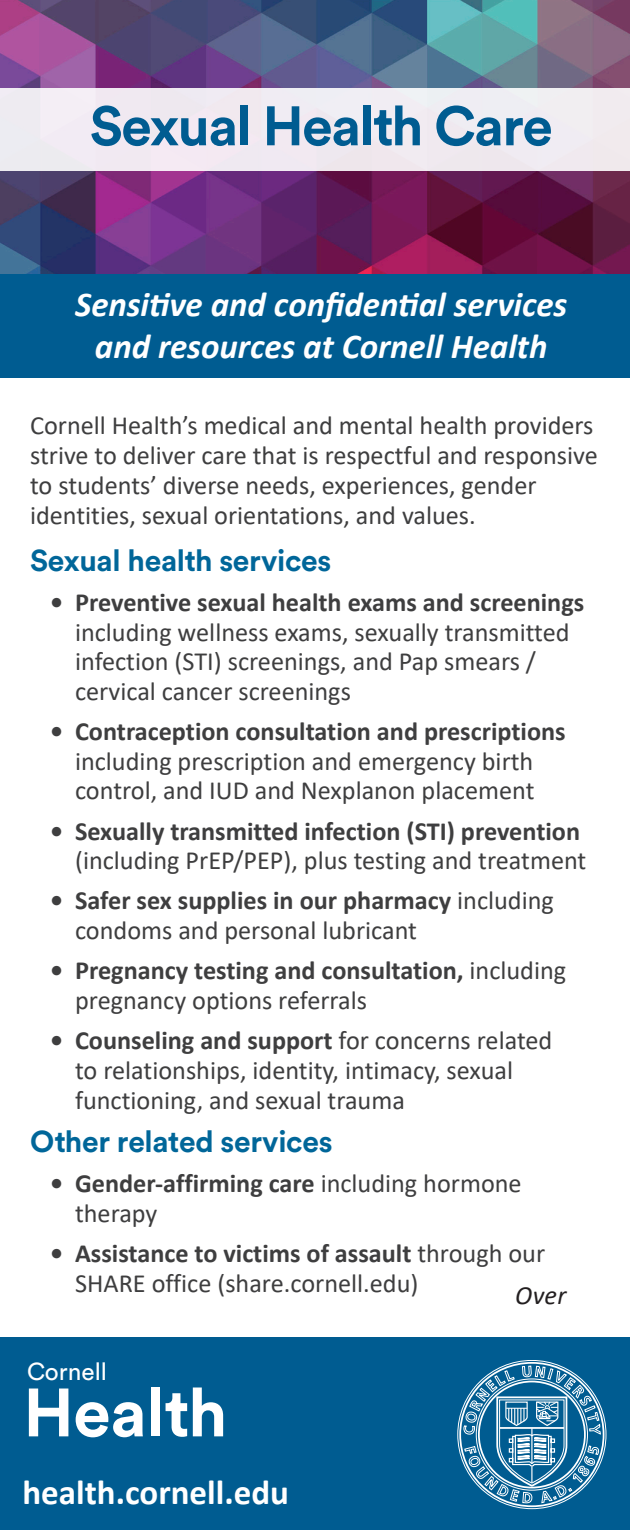
<style>
.page{position:relative;width:630px;height:1530px;background:#fff}
.page>*{position:absolute;margin:0;border:0;box-sizing:border-box;transform-origin:0 0}
.t1{font:700 67.5px "Circular Std";letter-spacing:-.005em;color:#fff}
.t2{font:700 55px "Circular Std";letter-spacing:-.025em;color:#005c91}
.t3{font:italic 700 35px/42px "Calibri";color:#fff;text-align:center}
.t4{font:700 35px "Calibri";color:#fff}
.t5{font:700 30px "Circular Std";letter-spacing:-.01em;color:#069}
.t6{font:26.25px/29.5px "Calibri";color:#3e3e3f}
.t7{font:700 26.25px "Calibri";color:#3e3e3f}
.t8{font:italic 26.25px "Calibri";color:#231f20}
.t9{font:24.5px "Circular Std";color:#fff}
.s1{font-weight:700}
</style>
<div class="page">
<img style="left:0;top:0;width:630px;height:274px">
<div style="left:0;top:274px;width:630px;height:103px;background:#005c91"></div>
<div style="left:0;top:88px;width:630px;height:83px;background:#f0ebf1"></div>
<div style="left:0;top:1337px;width:630px;height:193px;background:#005c91"></div>
<svg style="left:457px;top:1360px;width:150px;height:149px"></svg>
<h2 class="t2" style="left:90px;top:90px;width:465px">Sexual Health Care</h2>
<h3 class="t3" style="left:75px;top:282px;width:494px">Sensitive and confidential services and resources at Cornell Health</h3>
<p class="t6" style="left:30px;top:409px;width:569px">Cornell Health’s medical and mental health providers strive to deliver care that is respectful and responsive to students’ diverse needs, experiences, gender identities, sexual orientations, and values.</p>
<p class="t5" style="left:30px;top:541px;width:303px">Sexual health services</p>
<p class="t7" style="left:50px;top:584px;width:536px">• Preventive sexual health exams and screenings</p>
<p class="t6" style="left:75px;top:617px;width:496px">including wellness exams, sexually transmitted infection (STI) screenings, and Pap smears / cervical cancer screenings</p>
<p class="t7" style="left:50px;top:713px;width:517px">• Contraception consultation and prescriptions</p>
<p class="t6" style="left:75px;top:746px;width:461px">including prescription and emergency birth control, and IUD and Nexplanon placement</p>
<p class="t7" style="left:50px;top:812px;width:532px">• Sexually transmitted infection (STI) prevention</p>
<p class="t6" style="left:75px;top:845px;width:513px">(including PrEP/PEP), plus testing and treatment</p>
<p class="t6" style="left:75px;top:885px;width:480px;text-indent:-25px"><span class="s1">• Safer sex supplies in our pharmacy</span> including condoms and personal lubricant</p>
<p class="t6" style="left:75px;top:955px;width:493px;text-indent:-25px"><span class="s1">• Pregnancy testing and consultation,</span> including pregnancy options referrals</p>
<p class="t6" style="left:75px;top:1025px;width:479px;text-indent:-25px"><span class="s1">• Counseling and support</span> for concerns related to relationships, identity, intimacy, sexual functioning, and sexual trauma</p>
<p class="t5" style="left:30px;top:1122px;width:304px">Other related services</p>
<p class="t6" style="left:75px;top:1168px;width:448px;text-indent:-25px"><span class="s1">• Gender-affirming care</span> including hormone therapy</p>
<p class="t6" style="left:75px;top:1238px;width:472px;text-indent:-25px"><span class="s1">• Assistance to victims of assault</span> through our<br>SHARE office (share.cornell.edu)</p>
<p class="t8" style="left:515px;top:1277px;width:53px">Over</p>
<p class="t9" style="left:27px;top:1357px;width:81px">Cornell</p>
<h1 class="t1" style="left:23px;top:1369px;width:206px">Health</h1>
<h3 class="t4" style="left:22px;top:1468px;width:268px">health.cornell.edu</h3>
</div>
